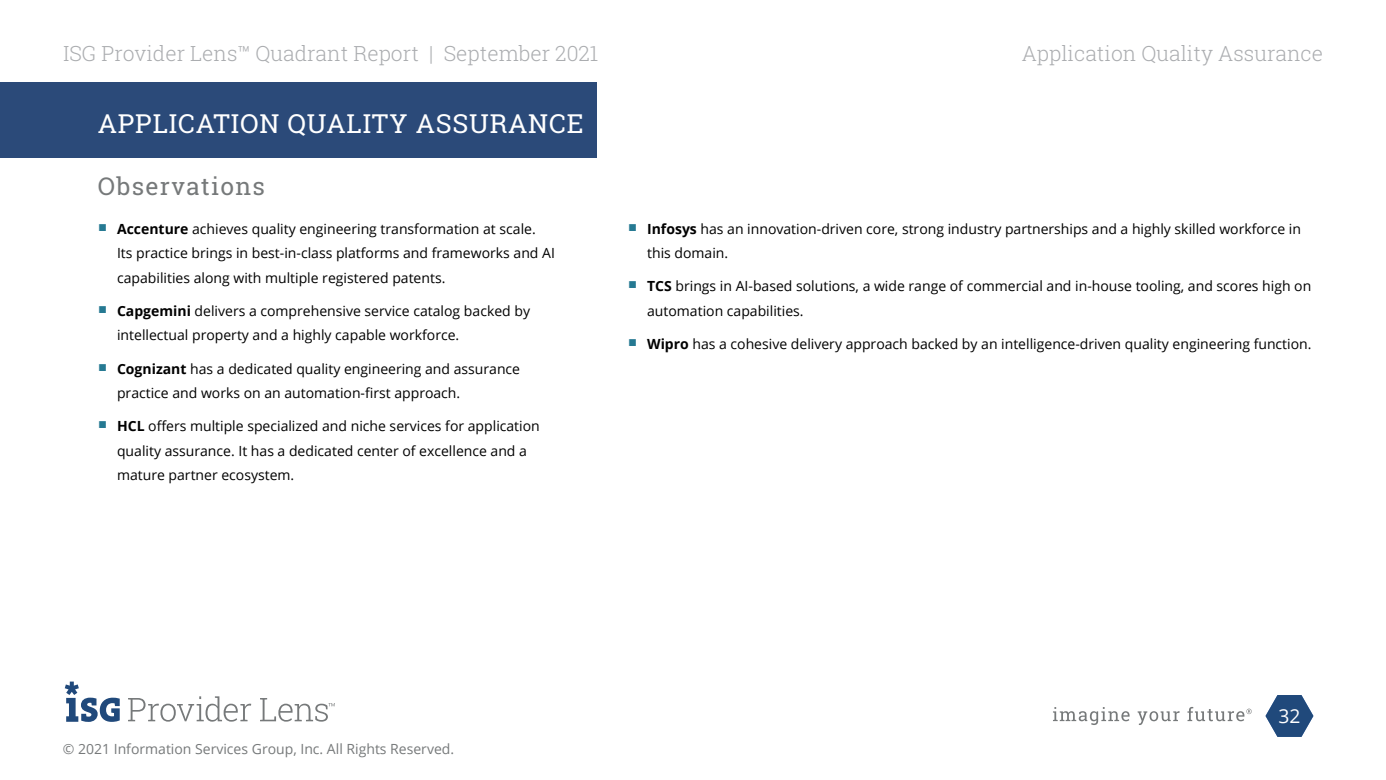
<style>
.page{position:relative;width:1386px;height:780px;background:#fff}
.page>*{position:absolute;margin:0;border:0;box-sizing:border-box;transform-origin:0 0}
.Section_Title_Midtex{font:26.25px "Roboto Slab";letter-spacing:.03em;color:#fff}
.Section_Title_Midtex-2{font:24.5px "Roboto Slab";letter-spacing:.05em;color:#76797a}
.t1{font:300 21px "Roboto Slab";color:#abadb0}
.t2{font:19.25px "Open Sans";color:#fff}
.t3{font:14px/24.5px "Open Sans";color:#000}
.Report_Cover_Title{font:14px "Open Sans";color:#76797a}
.s1{font-weight:700}
</style>
<div class="page">
<svg style="left:1266px;top:695px;width:47px;height:42px"></svg>
<svg style="left:128px;top:696px;width:123px;height:25px"></svg>
<svg style="left:260px;top:698px;width:75px;height:23px"></svg>
<svg style="left:65px;top:681px;width:55px;height:41px"></svg>
<div style="left:0;top:82px;width:596px;height:76px;background:#2b4a79"></div>
<svg style="left:1053px;top:707px;width:77px;height:18px"></svg>
<svg style="left:1138px;top:711px;width:42px;height:14px"></svg>
<svg style="left:1187px;top:707px;width:65px;height:14px"></svg>
<p class="t1" style="left:63px;top:39px;width:537px">ISG Provider Lens™ Quadrant Report | September 2021</p>
<p class="Section_Title_Midtex" style="left:98px;top:106px;width:487px">APPLICATION QUALITY ASSURANCE</p>
<p class="Section_Title_Midtex-2" style="left:98px;top:169px;width:169px">Observations</p>
<p class="t3" style="left:117px;top:216px;width:439px"><span class="s1">Accenture</span> achieves quality engineering transformation at scale.<br>Its practice brings in best-in-class platforms and frameworks and AI capabilities along with multiple registered patents.</p>
<p class="t3" style="left:117px;top:298px;width:414px"><span class="s1">Capgemini</span> delivers a comprehensive service catalog backed by intellectual property and a highly capable workforce.</p>
<p class="t3" style="left:117px;top:356px;width:405px"><span class="s1">Cognizant</span> has a dedicated quality engineering and assurance practice and works on an automation-first approach.</p>
<p class="t3" style="left:117px;top:414px;width:424px"><span class="s1">HCL</span> offers multiple specialized and niche services for application quality assurance. It has a dedicated center of excellence and a mature partner ecosystem.</p>
<p class="t1" style="left:1022px;top:39px;width:303px">Application Quality Assurance</p>
<p class="t3" style="left:647px;top:216px;width:655px"><span class="s1">Infosys</span> has an innovation-driven core, strong industry partnerships and a highly skilled workforce in this domain.</p>
<p class="t3" style="left:647px;top:274px;width:666px"><span class="s1">TCS</span> brings in AI-based solutions, a wide range of commercial and in-house tooling, and scores high on automation capabilities.</p>
<p class="t3" style="left:647px;top:331px;width:666px"><span class="s1">Wipro</span> has a cohesive delivery approach backed by an intelligence-driven quality engineering function.</p>
<p class="Report_Cover_Title" style="left:63px;top:739px;width:393px">© 2021 Information Services Group, Inc. All Rights Reserved.</p>
<p class="t2" style="left:1279px;top:701px;width:24px">32</p>
</div>
